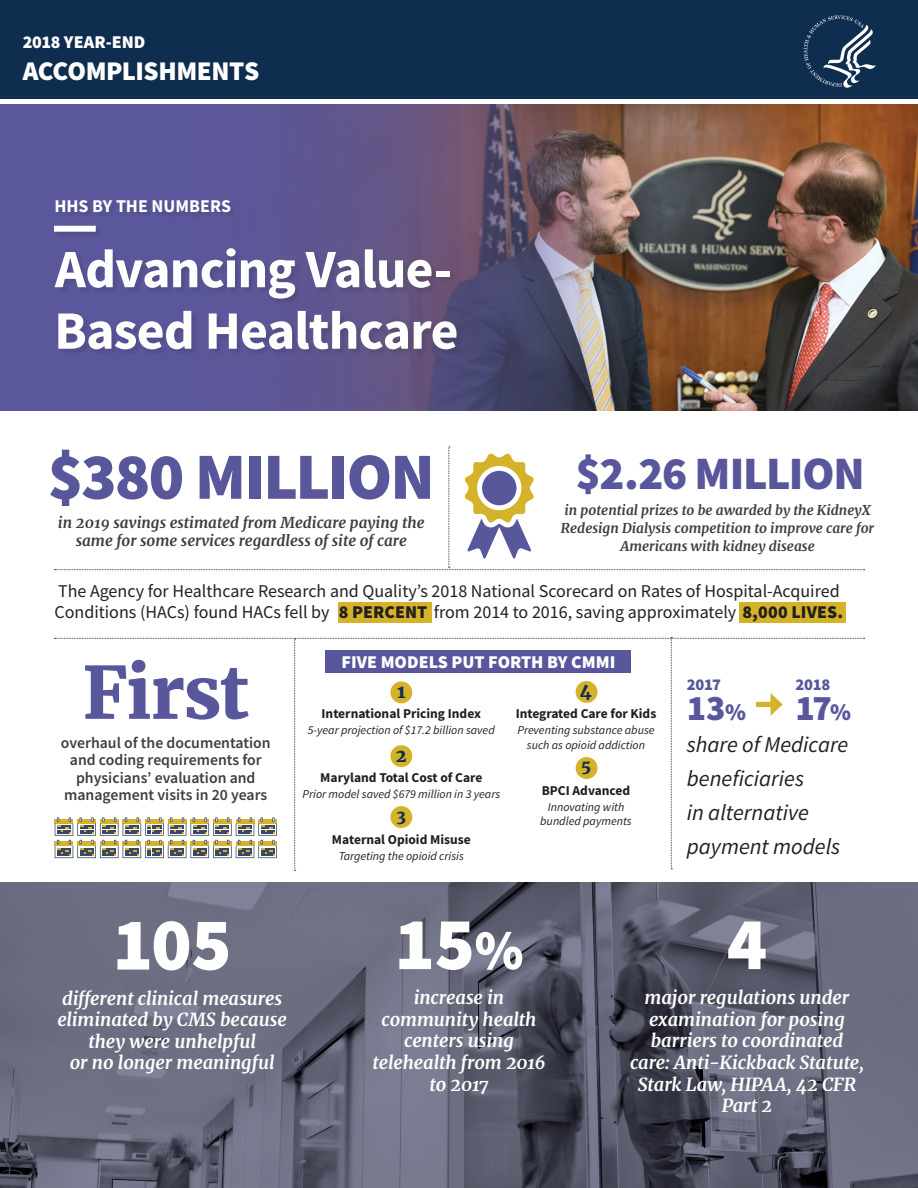
<style>
.page{position:relative;width:918px;height:1188px;background:#fff}
.page>*{position:absolute;margin:0;border:0;box-sizing:border-box;transform-origin:0 0}
.t1{font:900 75px "Source Sans Pro";color:#fff}
.t2{font:900 72px "Merriweather";letter-spacing:-.02em;color:#58579c}
.t3{font:900 66px "Source Sans Pro";letter-spacing:-.03em;color:#58579c}
.t4{font:700 54px/61.5px "Source Sans Pro";letter-spacing:-.02em;color:#fff}
.t5{font:900 46.5px "Source Sans Pro";letter-spacing:-.025em;color:#58579c}
.t6{font:900 36px "Source Sans Pro";color:#58579c}
.t7{font:900 27px "Source Sans Pro";letter-spacing:-.02em;color:#fff}
.t8{font:italic 22.5px/33.9px "Source Sans Pro";color:#231f20}
.t9{font:italic 700 18px/21.6px "Merriweather";letter-spacing:-.005em;color:#fff;text-align:center}
.t10{font:18px/21px "Source Sans Pro";color:#231f20}
.t11{font:900 18px "Source Sans Pro";color:#fff}
.t12{font:700 18px "Source Sans Pro";color:#fff}
.t13{font:900 18px "Merriweather";color:#0e2d4f}
.t14{font:900 16.5px "Source Sans Pro";letter-spacing:-.015em;color:#58579c}
.t15{font:900 16.5px "Merriweather";color:#0e2d4f}
.t16{font:600 15.75px/17.2px "Source Sans Pro";color:#3e3e3f;text-align:center}
.t17{font:italic 700 15px/18px "Merriweather";color:#3e3e3f;text-align:center}
.t18{font:italic 700 13.5px/18px "Merriweather";color:#3e3e3f;text-align:center}
.t19{font:700 13.5px "Source Sans Pro";color:#231f20}
.t20{font:italic 12px/14.4px "Source Sans Pro";color:#231f20;text-align:center}
.s1{font-weight:900}
.s2{font-size:24px}
.s3{font-size:56.25px}
</style>
<div class="page">
<img style="left:0;top:882px;width:918px;height:306px">
<img style="left:0;top:104px;width:918px;height:307px">
<div style="left:0;top:0;width:918px;height:98px;background:#0e2d4f"></div>
<div style="left:740px;top:603px;width:106px;height:20px;background:#d4b229"></div>
<div style="left:338px;top:603px;width:94px;height:20px;background:#d4b229"></div>
<svg style="left:54px;top:447px;width:811px;height:123px"></svg>
<div style="left:482px;top:471px;width:34px;height:34px;background:#58579c;border-radius:50%"></div>
<svg style="left:54px;top:637px;width:811px;height:234px"></svg>
<svg style="left:804px;top:15px;width:72px;height:73px"></svg>
<div style="left:54px;top:200px;width:409px;height:156px;background:#231f20;opacity:.15"></div>
<div style="left:54px;top:226px;width:42px;height:6px;background:#fff"></div>
<div style="left:325px;top:651px;width:306px;height:22px;background:#58579c"></div>
<p class="t11" style="left:23px;top:30px;width:124px">2018 YEAR-END</p>
<h3 class="t7" style="left:23px;top:52px;width:238px">ACCOMPLISHMENTS</h3>
<h3 class="t12" style="left:54px;top:194px;width:178px">HHS BY THE NUMBERS</h3>
<h3 class="t4" style="left:54px;top:238px;width:406px">Advancing Value-<br>Based Healthcare</h3>
<p class="t3" style="left:48px;top:431px;width:388px">$380 MILLION</p>
<p class="t17" style="left:58px;top:513px;width:368px">in 2019 savings estimated from Medicare paying the same for some services regardless of site of care</p>
<p class="t5" style="left:576px;top:441px;width:290px">$2.26 MILLION</p>
<p class="t18" style="left:561px;top:501px;width:315px">in potential prizes to be awarded by the KidneyX<br>Redesign Dialysis competition to improve care for<br>Americans with kidney disease</p>
<p class="t10" style="left:54px;top:580px;width:790px">The Agency for Healthcare Research and Quality’s 2018 National Scorecard on Rates of Hospital-Acquired<br>Conditions (HACs) found HACs fell by <span class="s1">8 PERCENT</span> from 2014 to 2016, saving approximately <span class="s1">8,000 LIVES.</span></p>
<p class="t2" style="left:83px;top:642px;width:168px">First</p>
<h4 class="t11" style="left:341px;top:650px;width:275px">FIVE MODELS PUT FORTH BY CMMI</h4>
<p class="t13" style="left:580px;top:678px;width:14px">4</p>
<p class="t19" style="left:516px;top:705px;width:142px">Integrated Care for Kids</p>
<p class="t20" style="left:517px;top:723px;width:139px">Preventing substance abuse such as opioid addiction</p>
<p class="t15" style="left:581px;top:757px;width:11px">5</p>
<p class="t19" style="left:542px;top:781px;width:90px">BPCI Advanced</p>
<p class="t20" style="left:540px;top:799px;width:93px">Innovating with bundled payments</p>
<p class="t13" style="left:397px;top:679px;width:10px">1</p>
<p class="t19" style="left:322px;top:705px;width:161px">International Pricing Index</p>
<p class="t20" style="left:308px;top:723px;width:189px">5-year projection of $17.2 billion saved</p>
<p class="t13" style="left:396px;top:743px;width:12px">2</p>
<p class="t19" style="left:320px;top:769px;width:164px">Maryland Total Cost of Care</p>
<p class="t20" style="left:302px;top:787px;width:199px">Prior model saved $679 million in 3 years</p>
<p class="t15" style="left:396px;top:806px;width:11px">3</p>
<p class="t19" style="left:332px;top:831px;width:140px">Maternal Opioid Misuse</p>
<p class="t20" style="left:339px;top:849px;width:127px">Targeting the opioid crisis</p>
<p class="t16" style="left:61px;top:734px;width:211px">overhaul of the documentation and coding requirements for physicians’ evaluation and management visits in 20 years</p>
<p class="t14" style="left:795px;top:673px;width:37px">2018</p>
<p class="t6" style="left:795px;top:683px;width:57px">17<span class="s2">%</span></p>
<p class="t8" style="left:687px;top:728px;width:163px">share of Medicare beneficiaries<br>in alternative payment models</p>
<p class="t14" style="left:687px;top:673px;width:36px">2017</p>
<p class="t6" style="left:687px;top:683px;width:61px">13<span class="s2">%</span></p>
<p class="t1" style="left:113px;top:893px;width:121px">105</p>
<p class="t9" style="left:57px;top:987px;width:231px">different clinical measures eliminated by CMS because they were unhelpful<br>or no longer meaningful</p>
<p class="t1" style="left:394px;top:892px;width:131px">15<span class="s3">%</span></p>
<p class="t9" style="left:373px;top:986px;width:174px">increase in community health centers using telehealth from 2016 to 2017</p>
<p class="t1" style="left:727px;top:892px;width:42px">4</p>
<p class="t9" style="left:630px;top:986px;width:236px">major regulations under examination for posing barriers to coordinated care: Anti-Kickback Statute,<br>Stark Law, HIPAA, 42 CFR<br>Part 2</p>
</div>
